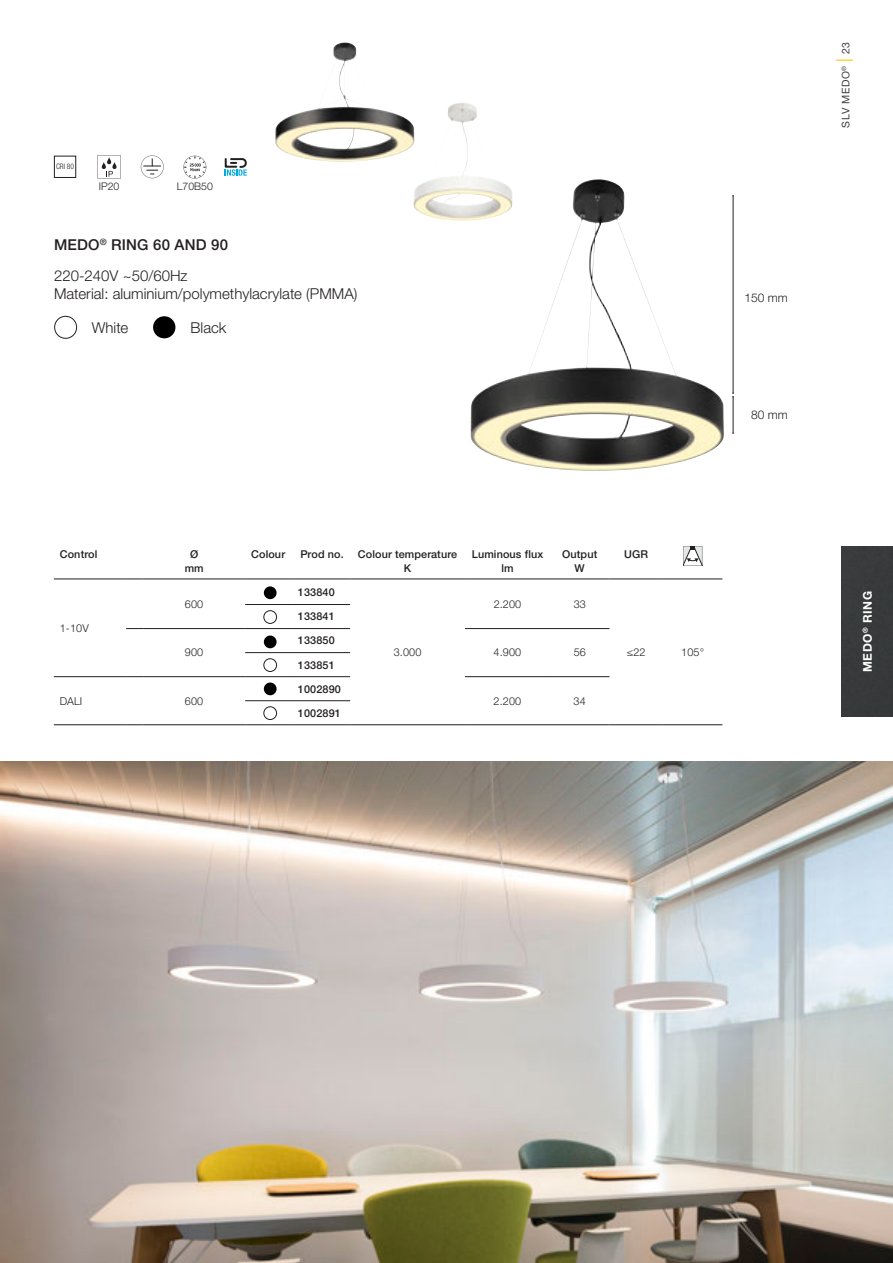
<style>
.page{position:relative;width:893px;height:1263px;background:#fff}
.page>*{position:absolute;margin:0;border:0;box-sizing:border-box;transform-origin:0 0}
.t1{font:300 15px/18px "Helvetica Neue LTW1 G";color:#231f20}
.t2{font:500 15px "Helvetica Neue LTW1 G";letter-spacing:.01em;color:#231f20}
.t3{font:700 12px "Helvetica Neue LTW1 G";letter-spacing:.05em;color:#fff}
.t4{font:300 12px "Helvetica Neue LTW1 G";color:#231f20}
.t5{font:500 10.8px/13.2px "Helvetica Neue LTW1 G";letter-spacing:.01em;color:#231f20;text-align:center}
.t6{font:300 10.8px "Helvetica Neue LTW1 G";letter-spacing:.01em;color:#231f20}
.t7{font:10.5px "Helvetica Neue LTW1 G";letter-spacing:.05em;color:#3e3e3f}
.t8{font:300 10.5px "Helvetica Neue LTW1 G";color:#231f20}
.t9{font:300 condensed 7.5px "Helvetica Neue LTW1 G";color:#231f20}
.s1{font-size:16.5px;color:#feca0a}
</style>
<div class="page">
<img style="left:471px;top:179px;width:253px;height:292px">
<img style="left:275px;top:43px;width:138px;height:119px">
<img style="left:413px;top:103px;width:99px;height:118px">
<div style="left:54px;top:156px;width:22px;height:22px;border:1px solid #231f20"></div>
<img style="left:1px;top:761px;width:892px;height:502px">
<img style="left:0;top:761px;width:1px;height:502px">
<svg style="left:225px;top:158px;width:22px;height:18px"></svg>
<svg style="left:97px;top:155px;width:24px;height:24px"></svg>
<div style="left:153px;top:316px;width:22px;height:22px;background:#000001;border-radius:11px"></div>
<div style="left:54px;top:316px;width:23px;height:22px;border:1px solid #231f20;border-radius:50%"></div>
<svg style="left:183px;top:156px;width:23px;height:23px"></svg>
<div style="left:264px;top:586px;width:13px;height:13px;background:#000001;border-radius:6px"></div>
<div style="left:264px;top:610px;width:13px;height:14px;border:1px solid #231f20;border-radius:50%"></div>
<div style="left:264px;top:635px;width:13px;height:13px;background:#000001;border-radius:6px"></div>
<div style="left:264px;top:658px;width:13px;height:14px;border:1px solid #231f20;border-radius:50%"></div>
<div style="left:264px;top:682px;width:13px;height:13px;background:#000001;border-radius:6px"></div>
<div style="left:264px;top:706px;width:13px;height:14px;border:1px solid #231f20;border-radius:50%"></div>
<svg style="left:141px;top:155px;width:23px;height:23px"></svg>
<div style="left:842px;top:546px;width:51px;height:170px;background:#383a3c"></div>
<hr style="left:733px;top:397px;width:1px;height:36px;background:#231f20">
<hr style="left:733px;top:196px;width:1px;height:197px;background:#231f20">
<hr style="left:54px;top:578px;width:72px;height:1px;background:#231f20">
<svg style="left:126px;top:578px;width:17px;height:1px"></svg>
<hr style="left:143px;top:578px;width:102px;height:1px;background:#231f20">
<hr style="left:245px;top:578px;width:47px;height:1px;background:#231f20">
<hr style="left:292px;top:578px;width:58px;height:1px;background:#231f20">
<hr style="left:350px;top:578px;width:115px;height:1px;background:#231f20">
<hr style="left:465px;top:578px;width:85px;height:1px;background:#231f20">
<hr style="left:550px;top:578px;width:59px;height:1px;background:#231f20">
<hr style="left:609px;top:578px;width:54px;height:1px;background:#231f20">
<hr style="left:663px;top:578px;width:59px;height:1px;background:#231f20">
<hr style="left:54px;top:676px;width:72px;height:1px;background:#231f20">
<hr style="left:54px;top:724px;width:72px;height:1px;background:#231f20">
<svg style="left:126px;top:628px;width:17px;height:1px"></svg>
<hr style="left:143px;top:628px;width:102px;height:1px;background:#231f20">
<svg style="left:126px;top:676px;width:17px;height:1px"></svg>
<hr style="left:143px;top:676px;width:102px;height:1px;background:#231f20">
<svg style="left:126px;top:724px;width:17px;height:1px"></svg>
<hr style="left:143px;top:724px;width:102px;height:1px;background:#231f20">
<hr style="left:245px;top:604px;width:47px;height:1px;background:#231f20">
<hr style="left:292px;top:604px;width:58px;height:1px;background:#231f20">
<hr style="left:465px;top:628px;width:85px;height:1px;background:#231f20">
<hr style="left:465px;top:676px;width:85px;height:1px;background:#231f20">
<hr style="left:465px;top:724px;width:85px;height:1px;background:#231f20">
<hr style="left:245px;top:628px;width:47px;height:1px;background:#231f20">
<hr style="left:292px;top:628px;width:58px;height:1px;background:#231f20">
<hr style="left:245px;top:652px;width:47px;height:1px;background:#231f20">
<hr style="left:292px;top:652px;width:58px;height:1px;background:#231f20">
<hr style="left:245px;top:676px;width:47px;height:1px;background:#231f20">
<hr style="left:292px;top:676px;width:58px;height:1px;background:#231f20">
<hr style="left:245px;top:700px;width:47px;height:1px;background:#231f20">
<hr style="left:292px;top:700px;width:58px;height:1px;background:#231f20">
<hr style="left:245px;top:724px;width:47px;height:1px;background:#231f20">
<hr style="left:292px;top:724px;width:58px;height:1px;background:#231f20">
<hr style="left:350px;top:724px;width:115px;height:1px;background:#231f20">
<hr style="left:550px;top:628px;width:59px;height:1px;background:#231f20">
<hr style="left:550px;top:676px;width:59px;height:1px;background:#231f20">
<hr style="left:550px;top:724px;width:59px;height:1px;background:#231f20">
<hr style="left:609px;top:724px;width:54px;height:1px;background:#231f20">
<hr style="left:663px;top:724px;width:59px;height:1px;background:#231f20">
<svg style="left:683px;top:546px;width:19px;height:19px"></svg>
<p class="t9" style="left:56px;top:162px;width:20px">CRI 80</p>
<p class="t8" style="left:99px;top:180px;width:22px">IP20</p>
<p class="t8" style="left:177px;top:180px;width:37px">L70B50</p>
<h1 class="t2" style="left:54px;top:236px;width:176px">MEDO<sup>®</sup> RING 60 AND 90</h1>
<h1 class="t1" style="left:54px;top:267px;width:305px">220-240V ~50/60Hz<br>Material: aluminium/polymethylacrylate (PMMA)</h1>
<h1 class="t1" style="left:92px;top:318px;width:38px">White</h1>
<h1 class="t1" style="left:191px;top:318px;width:37px">Black</h1>
<p class="t7" style="left:839px;top:128px;width:87px;rotate:-90deg">SLV MEDO<sup>®</sup> <span class="s1">|</span> 23</p>
<p class="t4" style="left:744px;top:290px;width:45px">150 mm</p>
<p class="t4" style="left:751px;top:407px;width:38px">80 mm</p>
<p class="t5" style="left:60px;top:548px;width:39px">Control</p>
<p class="t5" style="left:185px;top:548px;width:20px">Ø mm</p>
<p class="t5" style="left:251px;top:548px;width:35px">Colour</p>
<p class="t5" style="left:300px;top:548px;width:45px">Prod no.</p>
<p class="t5" style="left:358px;top:548px;width:101px">Colour temperature<br>K</p>
<p class="t5" style="left:472px;top:548px;width:73px">Luminous flux lm</p>
<p class="t5" style="left:562px;top:548px;width:37px">Output<br>W</p>
<p class="t5" style="left:624px;top:548px;width:25px">UGR</p>
<p class="t5" style="left:298px;top:585px;width:38px">133840</p>
<p class="t6" style="left:185px;top:597px;width:20px">600</p>
<p class="t6" style="left:494px;top:597px;width:29px">2.200</p>
<p class="t6" style="left:574px;top:597px;width:14px">33</p>
<p class="t5" style="left:298px;top:610px;width:38px">133841</p>
<p class="t6" style="left:60px;top:621px;width:31px">1-10V</p>
<p class="t5" style="left:298px;top:634px;width:38px">133850</p>
<p class="t6" style="left:185px;top:646px;width:20px">900</p>
<p class="t6" style="left:394px;top:645px;width:29px">3.000</p>
<p class="t6" style="left:494px;top:646px;width:29px">4.900</p>
<p class="t6" style="left:574px;top:646px;width:14px">56</p>
<p class="t6" style="left:627px;top:645px;width:20px">≤22</p>
<p class="t6" style="left:681px;top:645px;width:24px">105°</p>
<p class="t5" style="left:298px;top:658px;width:38px">133851</p>
<p class="t5" style="left:298px;top:682px;width:44px">1002890</p>
<p class="t6" style="left:60px;top:694px;width:24px">DALI</p>
<p class="t6" style="left:185px;top:694px;width:20px">600</p>
<p class="t6" style="left:494px;top:694px;width:29px">2.200</p>
<p class="t6" style="left:574px;top:694px;width:14px">34</p>
<p class="t5" style="left:298px;top:706px;width:44px">1002891</p>
<p class="t3" style="left:860px;top:672px;width:83px;rotate:-90deg">MEDO<sup>®</sup> RING</p>
</div>
